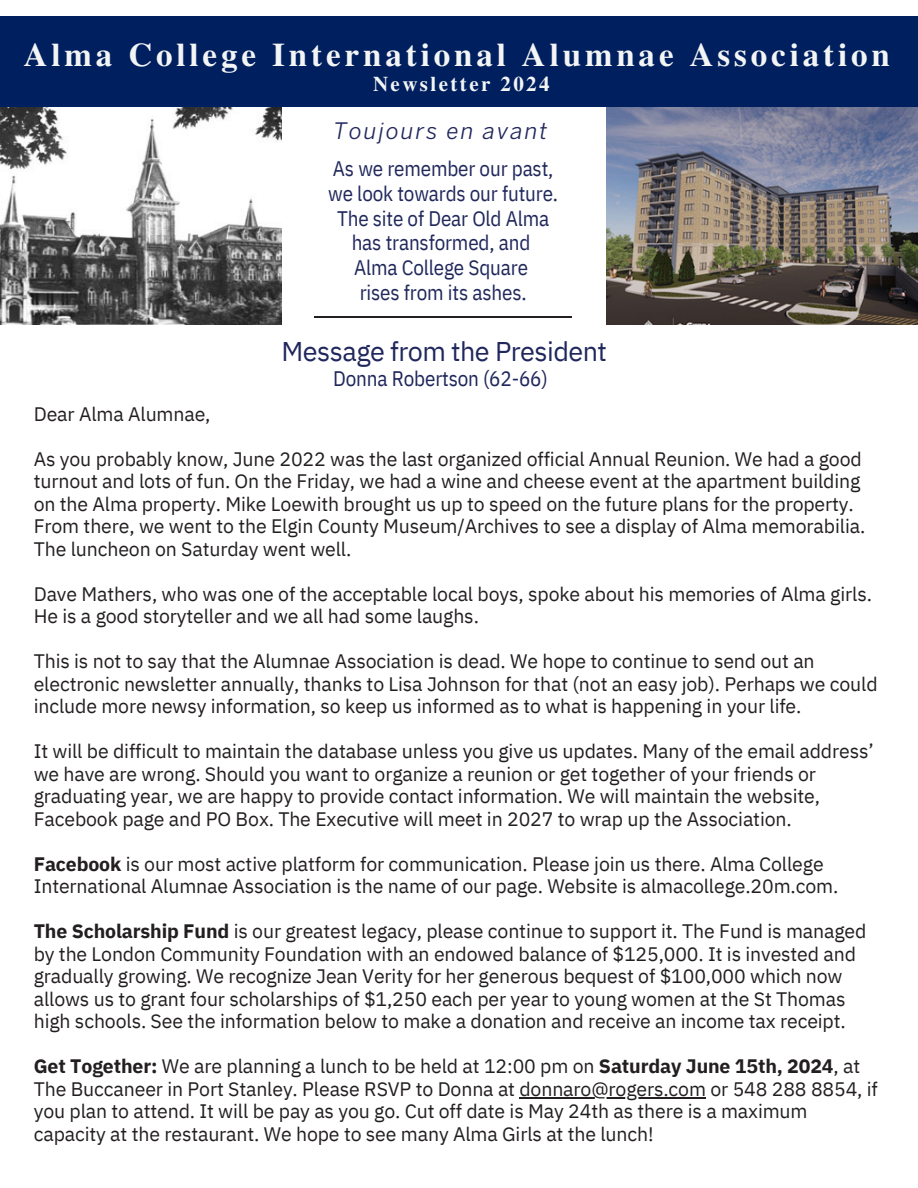
<style>
.page{position:relative;width:918px;height:1188px;background:#fff}
.page>*{position:absolute;margin:0;border:0;box-sizing:border-box;transform-origin:0 0}
.t1{font:700 33px "Te X Gyre Termes";letter-spacing:.12em;color:#f3f4f4}
.t2{font:27px "IBM Plex Sans";letter-spacing:-.02em;color:#1f275c}
.t3{font:italic 22.5px "Benton Sans";letter-spacing:.09em;color:#21285c}
.t4{font:21px/24.8px "IBM Plex Sans Cond";letter-spacing:-.005em;color:#21285c;text-align:center}
.t5{font:21px "IBM Plex Sans Cond";letter-spacing:-.005em;color:#1f275c}
.t6{font:700 21px "Te X Gyre Termes";letter-spacing:.115em;color:#f3f4f4}
.t7{font:19.5px/22.5px "IBM Plex Sans";letter-spacing:-.005em;color:#231f20}
.s1{font-weight:700}
</style>
<div class="page">
<div style="left:0;top:17px;width:918px;height:90px;background:#001f5f"></div>
<img style="left:0;top:107px;width:281px;height:218px">
<img style="left:606px;top:107px;width:312px;height:218px">
<hr style="left:315px;top:316px;width:257px;height:2px;background:#231f20">
<hr style="left:519px;top:1097px;width:187px;height:1px;background:#231f20">
<h3 class="t1" style="left:24px;top:29px;width:868px">Alma College International Alumnae Association</h3>
<h3 class="t6" style="left:373px;top:67px;width:178px">Newsletter 2024</h3>
<p class="t3" style="left:333px;top:118px;width:216px">Toujours en avant</p>
<h2 class="t4" style="left:328px;top:156px;width:231px">As we remember our past, we look towards our future.<br>The site of Dear Old Alma has transformed, and<br>Alma College Square<br>rises from its ashes.</h2>
<h3 class="t2" style="left:282px;top:334px;width:327px">Message from the President</h3>
<p class="t5" style="left:333px;top:364px;width:216px">Donna Robertson (62-66)</p>
<h3 class="t7" style="left:34px;top:402px;width:178px">Dear Alma Alumnae,</h3>
<p class="t7" style="left:34px;top:447px;width:833px">As you probably know, June 2022 was the last organized official Annual Reunion. We had a good turnout and lots of fun. On the Friday, we had a wine and cheese event at the apartment building on the Alma property. Mike Loewith brought us up to speed on the future plans for the property.<br>From there, we went to the Elgin County Museum/Archives to see a display of Alma memorabilia.<br>The luncheon on Saturday went well.</p>
<p class="t7" style="left:34px;top:582px;width:840px">Dave Mathers, who was one of the acceptable local boys, spoke about his memories of Alma girls.<br>He is a good storyteller and we all had some laughs.</p>
<p class="t7" style="left:34px;top:650px;width:845px">This is not to say that the Alumnae Association is dead. We hope to continue to send out an electronic newsletter annually, thanks to Lisa Johnson for that (not an easy job). Perhaps we could include more newsy information, so keep us informed as to what is happening in your life.</p>
<p class="t7" style="left:34px;top:740px;width:842px">It will be difficult to maintain the database unless you give us updates. Many of the email address’ we have are wrong. Should you want to organize a reunion or get together of your friends or graduating year, we are happy to provide contact information. We will maintain the website, Facebook page and PO Box. The Executive will meet in 2027 to wrap up the Association.</p>
<p class="t7" style="left:34px;top:852px;width:806px"><span class="s1">Facebook</span> is our most active platform for communication. Please join us there. Alma College<br>International Alumnae Association is the name of our page. Website is almacollege.20m.com.</p>
<p class="t7" style="left:34px;top:920px;width:834px"><span class="s1">The Scholarship Fund</span> is our greatest legacy, please continue to support it. The Fund is managed by the London Community Foundation with an endowed balance of $125,000. It is invested and gradually growing. We recognize Jean Verity for her generous bequest of $100,000 which now allows us to grant four scholarships of $1,250 each per year to young women at the St Thomas high schools. See the information below to make a donation and receive an income tax receipt.</p>
<p class="t7" style="left:34px;top:1055px;width:846px"><span class="s1">Get Together:</span> We are planning a lunch to be held at 12:00 pm on <span class="s1">Saturday June 15th, 2024</span>, at<br>The Buccaneer in Port Stanley. Please RSVP to Donna at donnaro@rogers.com or 548 288 8854, if</p>
<p class="t7" style="left:34px;top:1100px;width:775px">you plan to attend. It will be pay as you go. Cut off date is May 24th as there is a maximum capacity at the restaurant. We hope to see many Alma Girls at the lunch!</p>
</div>
